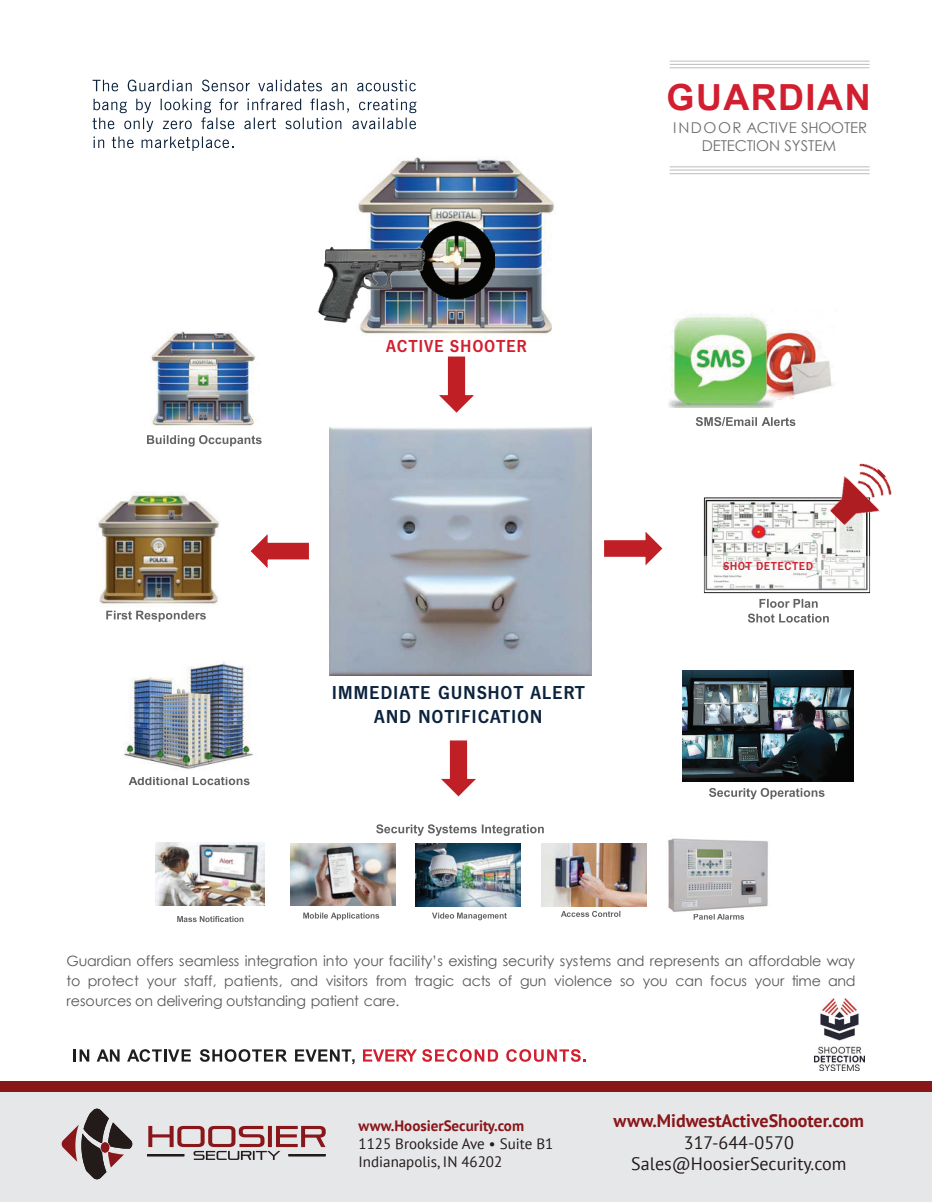
<style>
.page{position:relative;width:932px;height:1202px;background:#fff}
.page>*{position:absolute;margin:0;border:0;box-sizing:border-box;transform-origin:0 0}
.t1{font:700 36px "Arial";letter-spacing:.04em;color:#d21f30}
.t2{font:600 19.5px/23.4px "SF News Gothic";letter-spacing:.035em;color:#0c233d;text-align:center}
.t3{font:18px/21.6px "PT Sans";color:#231a1a;text-align:center}
.t4{font:700 18px "PT Sans";color:#891619}
.t5{font:600 18px "SF News Gothic";letter-spacing:.04em;color:#d21f30}
.t6{font:15px/18px "PT Sans";color:#231a1a}
.t7{font:15px/18px "Century Gothic";letter-spacing:-.005em;color:#6d6e70;text-align:center}
.t8{font:700 15px "PT Sans";color:#891619}
.t9{font:14.25px/19.6px "Century Gothic";letter-spacing:-.01em;color:#57585b;text-align:justify}
.t10{font:600 12px "SF News Gothic";letter-spacing:.035em;color:#d21f30}
</style>
<div class="page">
<img style="left:814px;top:998px;width:50px;height:72px">
<svg style="left:93px;top:80px;width:25px;height:11px"></svg>
<svg style="left:128px;top:80px;width:64px;height:11px"></svg>
<svg style="left:202px;top:80px;width:48px;height:11px"></svg>
<svg style="left:258px;top:80px;width:64px;height:11px"></svg>
<svg style="left:331px;top:83px;width:16px;height:8px"></svg>
<svg style="left:357px;top:80px;width:59px;height:11px"></svg>
<svg style="left:244px;top:98px;width:172px;height:31px"></svg>
<svg style="left:92px;top:98px;width:146px;height:53px"></svg>
<img style="left:344px;top:157px;width:210px;height:177px">
<img style="left:151px;top:331px;width:105px;height:95px">
<svg style="left:147px;top:435px;width:115px;height:11px"></svg>
<svg style="left:129px;top:777px;width:120px;height:8px"></svg>
<img style="left:124px;top:662px;width:129px;height:108px">
<img style="left:419px;top:221px;width:75px;height:77px">
<img style="left:317px;top:247px;width:109px;height:75px">
<img style="left:387px;top:226px;width:103px;height:66px">
<svg style="left:106px;top:610px;width:100px;height:12px"></svg>
<img style="left:98px;top:491px;width:121px;height:114px">
<svg style="left:376px;top:824px;width:168px;height:11px"></svg>
<svg style="left:177px;top:916px;width:66px;height:6px"></svg>
<img style="left:156px;top:842px;width:108px;height:64px">
<svg style="left:303px;top:912px;width:76px;height:8px"></svg>
<img style="left:290px;top:843px;width:105px;height:63px">
<svg style="left:432px;top:912px;width:75px;height:8px"></svg>
<img style="left:416px;top:843px;width:104px;height:63px">
<svg style="left:561px;top:910px;width:59px;height:7px"></svg>
<img style="left:542px;top:843px;width:104px;height:63px">
<svg style="left:693px;top:914px;width:51px;height:5px"></svg>
<img style="left:668px;top:838px;width:100px;height:74px">
<svg style="left:695px;top:417px;width:100px;height:9px"></svg>
<svg style="left:748px;top:599px;width:80px;height:23px"></svg>
<img style="left:706px;top:500px;width:161px;height:56px">
<div style="left:704px;top:498px;width:165px;height:95px;border:1px solid #231f20"></div>
<img style="left:819px;top:463px;width:73px;height:73px">
<svg style="left:703px;top:556px;width:168px;height:36px"></svg>
<svg style="left:709px;top:788px;width:115px;height:11px"></svg>
<img style="left:682px;top:670px;width:171px;height:111px">
<img style="left:329px;top:426px;width:262px;height:249px">
<svg style="left:439px;top:356px;width:35px;height:57px"></svg>
<svg style="left:250px;top:534px;width:59px;height:34px"></svg>
<svg style="left:604px;top:531px;width:59px;height:35px"></svg>
<svg style="left:441px;top:740px;width:35px;height:57px"></svg>
<img style="left:668px;top:313px;width:166px;height:94px">
<hr style="left:669px;top:61px;width:200px;height:1px;background:#bbbcbf">
<hr style="left:669px;top:64px;width:200px;height:1px;background:#bbbcbf">
<hr style="left:669px;top:67px;width:200px;height:1px;background:#bbbcbf">
<hr style="left:669px;top:170px;width:200px;height:1px;background:#bbbcbf">
<hr style="left:669px;top:166px;width:200px;height:1px;background:#bbbcbf">
<hr style="left:669px;top:173px;width:200px;height:1px;background:#bbbcbf">
<svg style="left:74px;top:1049px;width:15px;height:12px"></svg>
<svg style="left:97px;top:1049px;width:22px;height:12px"></svg>
<svg style="left:127px;top:1049px;width:64px;height:12px"></svg>
<svg style="left:200px;top:1049px;width:87px;height:12px"></svg>
<svg style="left:295px;top:1049px;width:59px;height:15px"></svg>
<svg style="left:363px;top:1049px;width:135px;height:12px"></svg>
<svg style="left:506px;top:1049px;width:80px;height:12px"></svg>
<div style="left:0;top:1087px;width:932px;height:115px;background:#e6e7e9"></div>
<div style="left:0;top:1081px;width:932px;height:10px;background:#891619"></div>
<hr style="left:147px;top:1154px;width:37px;height:2px;background:#231a1a">
<svg style="left:148px;top:1125px;width:178px;height:34px"></svg>
<svg style="left:61px;top:1108px;width:72px;height:71px"></svg>
<div style="left:101px;top:1142px;width:8px;height:10px;background:#891619;border-radius:50%"></div>
<p class="t5" style="left:386px;top:336px;width:142px">ACTIVE SHOOTER</p>
<h1 class="t1" style="left:666px;top:74px;width:206px">GUARDIAN</h1>
<p class="t7" style="left:673px;top:119px;width:195px">INDOOR ACTIVE SHOOTER<br>DETECTION SYSTEM</p>
<h2 class="t2" style="left:332px;top:681px;width:255px">IMMEDIATE GUNSHOT ALERT<br>AND NOTIFICATION</h2>
<p class="t10" style="left:723px;top:559px;width:91px">SHOT DETECTED</p>
<p class="t9" style="left:67px;top:951px;width:790px">Guardian offers seamless integration into your facility’s existing security systems and represents an affordable way to protect your staff, patients, and visitors from tragic acts of gun violence so you can focus your time and resources on delivering outstanding patient care.</p>
<p class="t8" style="left:358px;top:1116px;width:167px">www.HoosierSecurity.com</p>
<p class="t6" style="left:358px;top:1134px;width:196px">1125 Brookside Ave • Suite B1<br>Indianapolis, IN 46202</p>
<p class="t4" style="left:613px;top:1108px;width:252px">www.MidwestActiveShooter.com</p>
<p class="t3" style="left:631px;top:1131px;width:216px">317-644-0570<br>Sales@HoosierSecurity.com</p>
</div>
